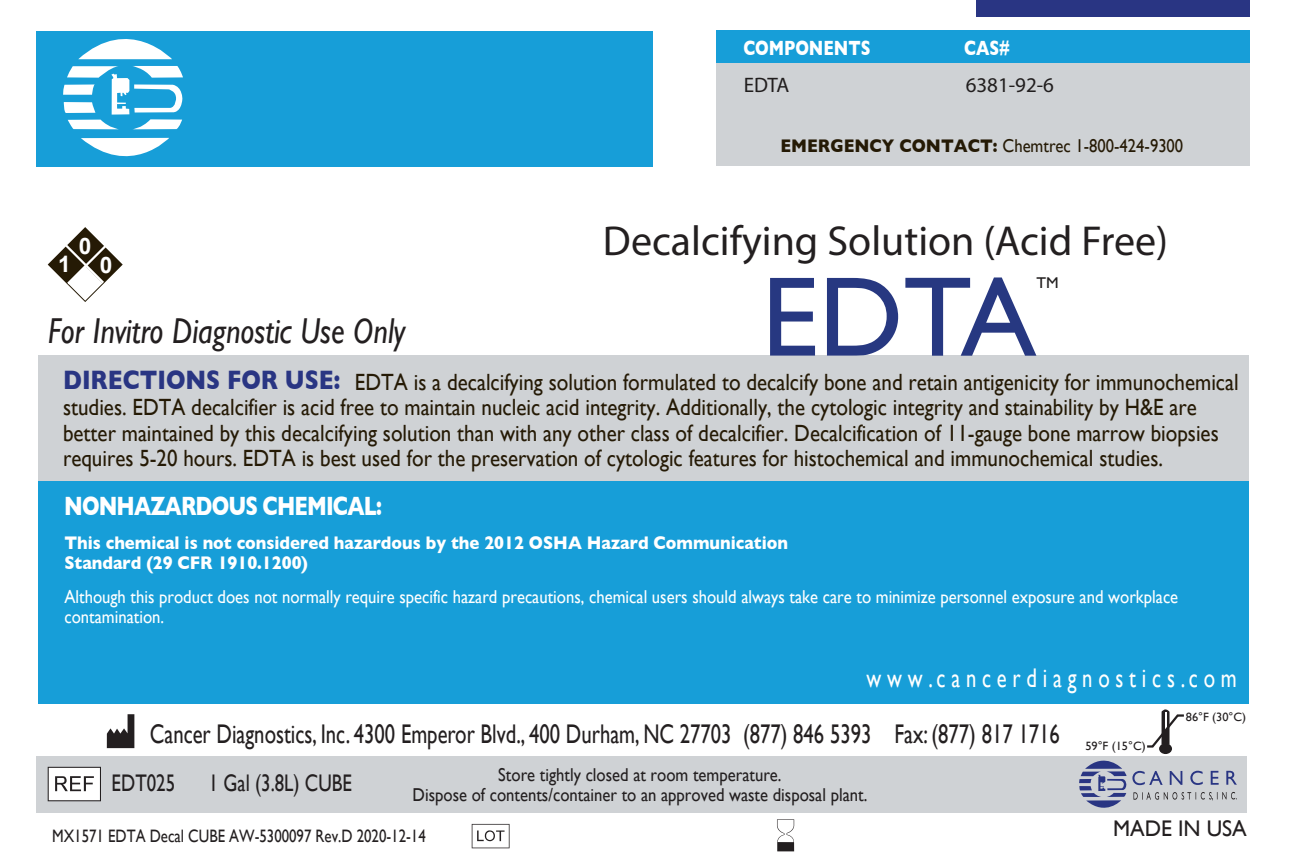
<style>
.page{position:relative;width:1296px;height:861px;background:#fff}
.page>*{position:absolute;margin:0;border:0;box-sizing:border-box;transform-origin:0 0}
.t1{font:114px "Gill Sans";color:#273881}
.t2{font:42px "Myriad Pro";color:#231f20}
.t3{font:italic 36px "Gill Sans";color:#231f20;scale:.86 1}
.t4{font:700 27.3px "Gill Sans";color:#293583;scale:.84 1}
.t5{font:27px "Gill Sans";color:#231f20;scale:.77 1}
.t6{font:27px "Gill Sans";color:#fff;scale:.77 1}
.t7{font:700 27px "Gill Sans";letter-spacing:-.04em;color:#fff;scale:.77 1}
.t8{font:24px "Gill Sans";color:#231f20;scale:.79 1}
.t9{font:23.4px/25.2px "Gill Sans";color:#251a05;scale:.89 1}
.t10{font:700 22.8px "Arial";color:#fff}
.t11{font:22.5px "Gill Sans";color:#231f20}
.t12{font:700 21px "Gill Sans";color:#fff;scale:.77 1}
.t13{font:21px "Myriad Pro";color:#211e1e}
.t14{font:18.6px/20.1px "Gill Sans";color:#fff;scale:.89 1}
.t15{font:18.6px/20.1px "Gill Sans";color:#231f20;text-align:center;scale:.89 1}
.t16{font:700 18.6px/20.1px "Gill Sans";color:#fff;scale:.89 1}
.t17{font:18.6px "Gill Sans";color:#251a05;scale:.89 1}
.t18{font:18px "Gill Sans";color:#231f20;scale:.83 1}
.t19{font:15.6px "Gill Sans";color:#211e1e}
.t20{font:12px "Gill Sans";color:#231f20}
.s1{font-weight:700}
</style>
<div class="page">
<div style="left:976px;top:0;width:273px;height:17px;background:#293583"></div>
<div style="left:716px;top:63px;width:533px;height:103px;background:#cfd2d5"></div>
<div style="left:39px;top:355px;width:1210px;height:277px;background:#cfd2d5"></div>
<div style="left:36px;top:756px;width:1211px;height:57px;background:#cfd2d5"></div>
<svg style="left:1079px;top:709px;width:158px;height:99px"></svg>
<svg style="left:777px;top:819px;width:17px;height:32px"></svg>
<svg style="left:472px;top:824px;width:38px;height:24px"></svg>
<svg style="left:107px;top:714px;width:27px;height:34px"></svg>
<svg style="left:48px;top:767px;width:53px;height:34px;background:#d2d2d2"></svg>
<div style="left:36px;top:31px;width:616px;height:135px;background:#179ed8"></div>
<svg style="left:78px;top:39px;width:94px;height:20px"></svg>
<svg style="left:81px;top:138px;width:88px;height:19px"></svg>
<svg style="left:63px;top:66px;width:120px;height:63px"></svg>
<div style="left:716px;top:30px;width:533px;height:33px;background:#179ed8"></div>
<div style="left:39px;top:482px;width:1210px;height:222px;background:#179ed8"></div>
<svg style="left:48px;top:227px;width:75px;height:75px"></svg>
<p class="t12" style="left:743px;top:36px;width:167px">COMPONENTS</p>
<p class="t12" style="left:964px;top:36px;width:61px">CAS#</p>
<p class="t13" style="left:744px;top:72px;width:47px">EDTA</p>
<p class="t13" style="left:966px;top:72px;width:90px">6381-92-6</p>
<p class="t10" style="left:58px;top:248px;width:14px">1</p>
<p class="t10" style="left:79px;top:230px;width:14px">0</p>
<p class="t10" style="left:100px;top:249px;width:14px">0</p>
<p class="t3" style="left:48px;top:310px;width:417px">For Invitro Diagnostic Use Only</p>
<p class="t17" style="left:780px;top:135px;width:454px"><span class="s1">EMERGENCY CONTACT:</span> Chemtrec 1-800-424-9300</p>
<p class="t2" style="left:603px;top:215px;width:567px">Decalcifying Solution (Acid Free)</p>
<p class="t1" style="left:762px;top:250px;width:276px">EDTA</p>
<p class="t19" style="left:1036px;top:273px;width:24px">TM</p>
<p class="t4" style="left:63px;top:364px;width:331px">DIRECTIONS FOR USE:</p>
<p class="t9" style="left:63px;top:370px;width:1322px;text-indent:292px">EDTA is a decalcifying solution formulated to decalcify bone and retain antigenicity for immunochemical studies. EDTA decalcifier is acid free to maintain nucleic acid integrity. Additionally, the cytologic integrity and stainability by H&amp;E are better maintained by this decalcifying solution than with any other class of decalcifier. Decalcification of 11-gauge bone marrow biopsies requires 5-20 hours. EDTA is best used for the preservation of cytologic features for histochemical and immunochemical studies.</p>
<p class="t7" style="left:64px;top:490px;width:414px">NONHAZARDOUS CHEMICAL:</p>
<p class="t16" style="left:64px;top:533px;width:815px">This chemical is not considered hazardous by the 2012 OSHA Hazard Communication<br>Standard (29 CFR 1910.1200)</p>
<p class="t14" style="left:64px;top:587px;width:1253px">Although this product does not normally require specific hazard precautions, chemical users should always take care to minimize personnel exposure and workplace contamination.</p>
<p class="t6" style="left:866px;top:662px;width:482px">w w w . c a n c e r d i a g n o s t i c s . c o m</p>
<p class="t5" style="left:150px;top:718px;width:1183px">Cancer Diagnostics, Inc. 4300 Emperor Blvd., 400 Durham, NC 27703 (877) 846 5393 Fax: (877) 817 1716</p>
<p class="t15" style="left:413px;top:765px;width:512px">Store tightly closed at room temperature.<br>Dispose of contents/container to an approved waste disposal plant.</p>
<p class="t8" style="left:112px;top:769px;width:82px">EDT025</p>
<p class="t8" style="left:209px;top:769px;width:183px">1 Gal (3.8L) CUBE</p>
<p class="t18" style="left:52px;top:825px;width:452px">MX1571 EDTA Decal CUBE AW-5300097 Rev.D 2020-12-14</p>
<p class="t20" style="left:1085px;top:739px;width:62px">59°F (15°C)</p>
<p class="t20" style="left:1186px;top:710px;width:62px">86°F (30°C)</p>
<p class="t11" style="left:1113px;top:815px;width:135px">MADE IN USA</p>
</div>
